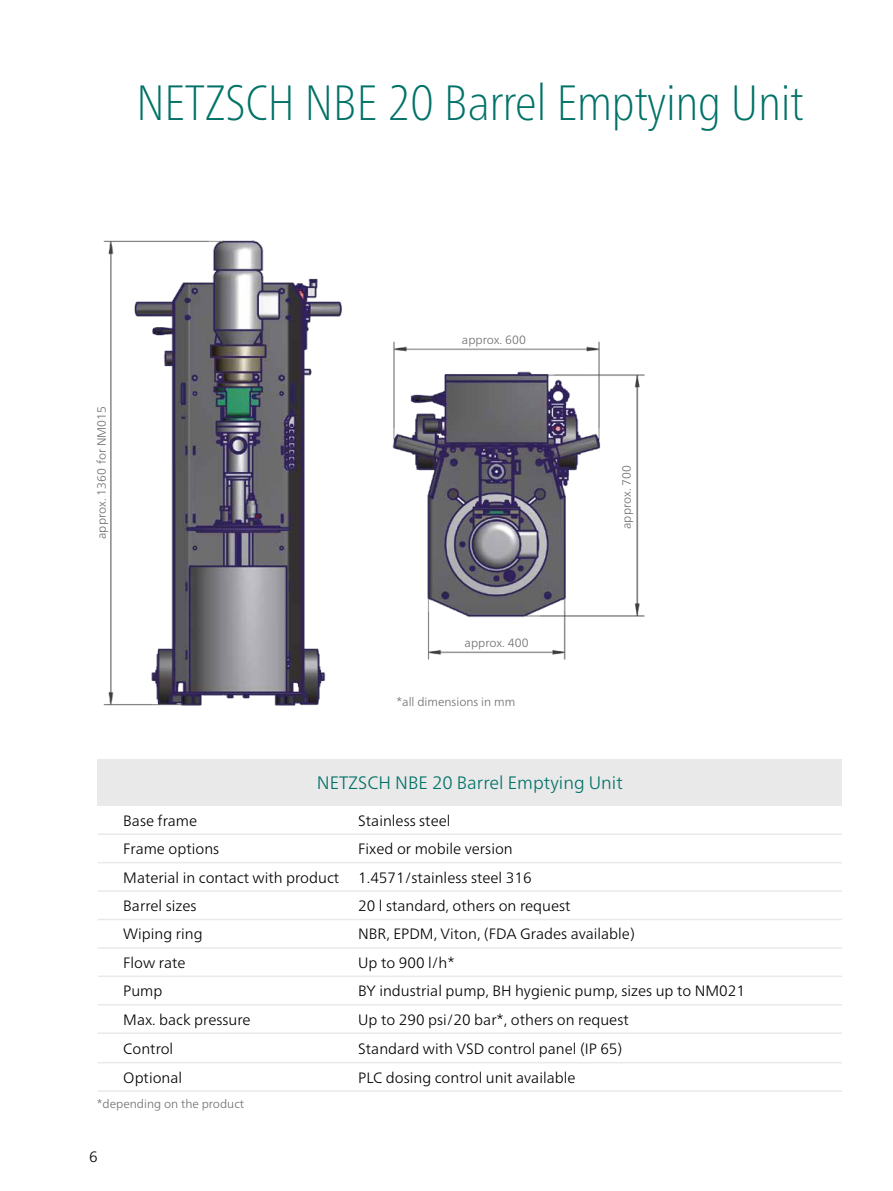
<style>
.page{position:relative;width:893px;height:1191px;background:#fff}
.page>*{position:absolute;margin:0;border:0;box-sizing:border-box;transform-origin:0 0}
.t1{font:100 condensed 49.5px "Frutiger Neue LTW1 G";color:#007268}
.t2{font:300 18px "Frutiger Neue LTW1 G";color:#007268}
.t3{font:300 15px "Frutiger Neue LTW1 G";color:#000}
.t4{font:300 12px "Frutiger Neue LTW1 G";color:#6e6e6e}
</style>
<div class="page">
<img style="left:103px;top:240px;width:239px;height:466px">
<img style="left:392px;top:341px;width:253px;height:319px">
<div style="left:98px;top:759px;width:744px;height:47px;background:#e9e9e9"></div>
<hr style="left:98px;top:833px;width:260px;height:2px;background:#e9e9e9">
<hr style="left:358px;top:833px;width:484px;height:2px;background:#e9e9e9">
<hr style="left:98px;top:862px;width:260px;height:1px;background:#e9e9e9">
<hr style="left:358px;top:862px;width:484px;height:1px;background:#e9e9e9">
<hr style="left:98px;top:890px;width:260px;height:1px;background:#e9e9e9">
<hr style="left:358px;top:890px;width:484px;height:1px;background:#e9e9e9">
<hr style="left:98px;top:918px;width:260px;height:2px;background:#e9e9e9">
<hr style="left:358px;top:918px;width:484px;height:2px;background:#e9e9e9">
<hr style="left:98px;top:947px;width:260px;height:1px;background:#e9e9e9">
<hr style="left:358px;top:947px;width:484px;height:1px;background:#e9e9e9">
<hr style="left:98px;top:975px;width:260px;height:2px;background:#e9e9e9">
<hr style="left:358px;top:975px;width:484px;height:2px;background:#e9e9e9">
<hr style="left:98px;top:1004px;width:260px;height:1px;background:#e9e9e9">
<hr style="left:358px;top:1004px;width:484px;height:1px;background:#e9e9e9">
<hr style="left:98px;top:1032px;width:260px;height:2px;background:#e9e9e9">
<hr style="left:358px;top:1032px;width:484px;height:2px;background:#e9e9e9">
<hr style="left:98px;top:1062px;width:260px;height:1px;background:#e9e9e9">
<hr style="left:358px;top:1062px;width:484px;height:1px;background:#e9e9e9">
<hr style="left:98px;top:1090px;width:260px;height:1px;background:#e9e9e9">
<hr style="left:358px;top:1090px;width:484px;height:1px;background:#e9e9e9">
<h1 class="t1" style="left:136px;top:67px;width:669px">NETZSCH NBE 20 Barrel Emptying Unit</h1>
<p class="t4" style="left:94px;top:539px;width:135px;rotate:-90deg">approx. 1360 for NM015</p>
<p class="t4" style="left:462px;top:333px;width:65px">approx. 600</p>
<p class="t4" style="left:619px;top:529px;width:65px;rotate:-90deg">approx. 700</p>
<p class="t4" style="left:465px;top:635px;width:65px">approx. 400</p>
<p class="t4" style="left:396px;top:695px;width:120px">*all dimensions in mm</p>
<p class="t2" style="left:317px;top:772px;width:307px">NETZSCH NBE 20 Barrel Emptying Unit</p>
<p class="t3" style="left:123px;top:811px;width:75px">Base frame</p>
<p class="t3" style="left:358px;top:811px;width:94px">Stainless steel</p>
<p class="t3" style="left:123px;top:840px;width:97px">Frame options</p>
<p class="t3" style="left:358px;top:840px;width:156px">Fixed or mobile version</p>
<p class="t3" style="left:123px;top:868px;width:217px">Material in contact with product</p>
<p class="t3" style="left:358px;top:868px;width:175px">1.4571/stainless steel 316</p>
<p class="t3" style="left:123px;top:896px;width:75px">Barrel sizes</p>
<p class="t3" style="left:358px;top:896px;width:214px">20 l standard, others on request</p>
<p class="t3" style="left:123px;top:925px;width:81px">Wiping ring</p>
<p class="t3" style="left:358px;top:925px;width:278px">NBR, EPDM, Viton, (FDA Grades available)</p>
<p class="t3" style="left:123px;top:953px;width:64px">Flow rate</p>
<p class="t3" style="left:358px;top:953px;width:98px">Up to 900 l/h*</p>
<p class="t3" style="left:123px;top:982px;width:41px">Pump</p>
<p class="t3" style="left:358px;top:982px;width:388px">BY industrial pump, BH hygienic pump, sizes up to NM021</p>
<p class="t3" style="left:123px;top:1010px;width:129px">Max. back pressure</p>
<p class="t3" style="left:358px;top:1010px;width:272px">Up to 290 psi/20 bar*, others on request</p>
<p class="t3" style="left:123px;top:1039px;width:52px">Control</p>
<p class="t3" style="left:358px;top:1039px;width:266px">Standard with VSD control panel (IP 65)</p>
<p class="t3" style="left:123px;top:1068px;width:60px">Optional</p>
<p class="t3" style="left:358px;top:1068px;width:219px">PLC dosing control unit available</p>
<p class="t4" style="left:97px;top:1096px;width:149px">*depending on the product</p>
<p class="t3" style="left:89px;top:1147px;width:10px">6</p>
</div>
